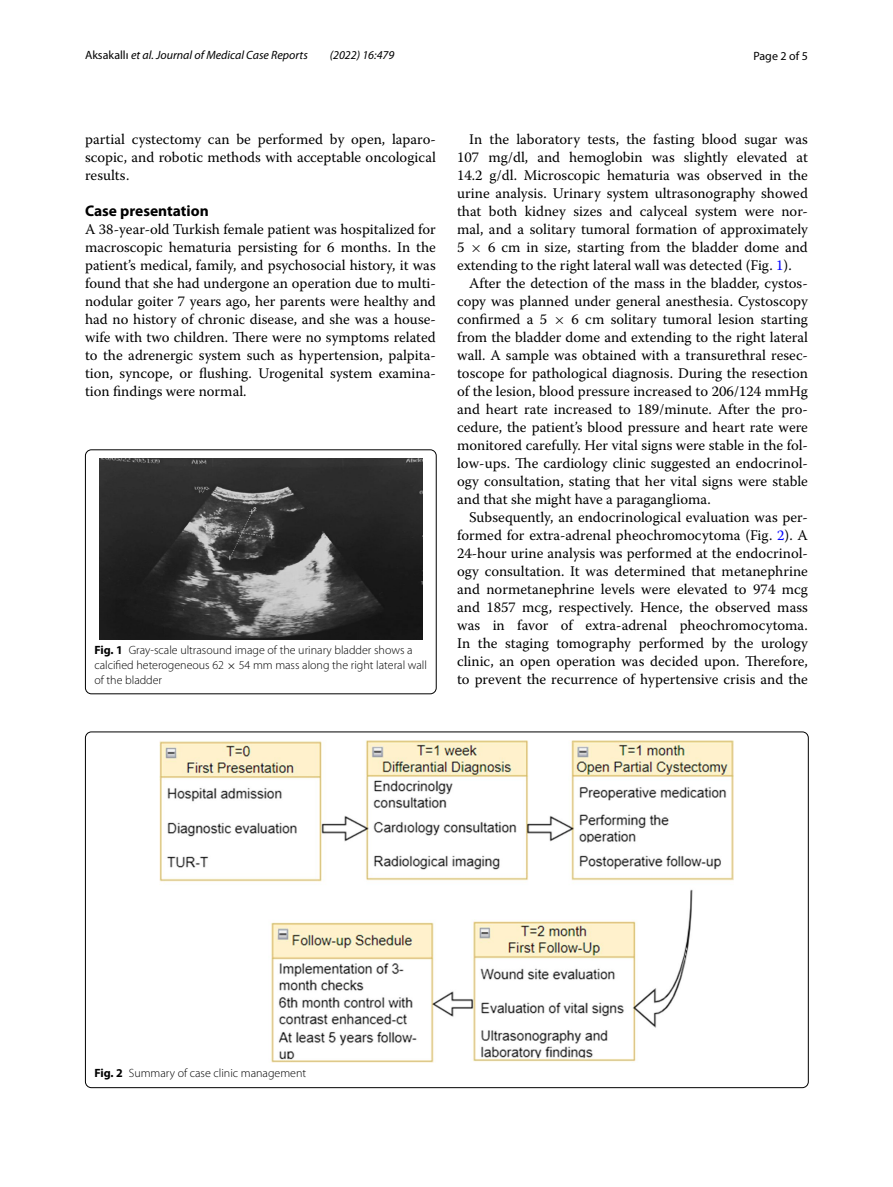
<style>
.page{position:relative;width:893px;height:1187px;background:#fff}
.page>*{position:absolute;margin:0;border:0;box-sizing:border-box;transform-origin:0 0}
.t1{font:700 15.45px "Myriad Pro";color:#000}
.t2{font:14.7px/18px "Warnock Pro";color:#000;text-align:justify}
.t3{font:300 12px/15px "Myriad Pro";color:#000}
.t4{font:italic 12px "Myriad Pro";color:#000}
.t5{font:12px "Myriad Pro";color:#000}
.s1{font-style:normal}
.s2{font-weight:700}
.s3{font-family:"MTSY";font-weight:400}
.s4{font-family:"MTSY"}
.s5{color:#00f}
</style>
<div class="page">
<img style="left:99px;top:459px;width:323px;height:180px">
<div style="left:85px;top:449px;width:351px;height:245px;border:1px solid #000;border-radius:6px"></div>
<img style="left:160px;top:740px;width:574px;height:321px">
<p class="t4" style="left:85px;top:48px;width:224px"><span class="s1">Aksakallı</span> et al. Journal of Medical Case Reports</p>
<p class="t4" style="left:330px;top:48px;width:66px">(2022) 16:479</p>
<p class="t5" style="left:753px;top:48px;width:56px">Page 2 of 5</p>
<p class="t2" style="left:85px;top:130px;width:352px">partial cystectomy can be performed by open, laparo&shy;scopic, and robotic methods with acceptable oncological results.</p>
<p class="t1" style="left:85px;top:200px;width:125px">Case presentation</p>
<p class="t2" style="left:85px;top:220px;width:352px">A 38-year-old Turkish female patient was hospitalized for macroscopic hematuria persisting for 6 months. In the patient’s medical, family, and psychosocial history, it was found that she had undergone an operation due to multi&shy;nodular goiter 7 years ago, her parents were healthy and had no history of chronic disease, and she was a house&shy;wife with two children. There were no symptoms related to the adrenergic system such as hypertension, palpita&shy;tion, syncope, or flushing. Urogenital system examina&shy;tion findings were normal.</p>
<p class="t3" style="left:94px;top:643px;width:334px"><span class="s2">Fig. 1</span> Gray-scale ultrasound image of the urinary bladder shows a calcified heterogeneous 62 <span class="s3">×</span> 54 mm mass along the right lateral wall of the bladder</p>
<p class="t2" style="left:457px;top:130px;width:352px;text-indent:12px">In the laboratory tests, the fasting blood sugar was 107 mg/dl, and hemoglobin was slightly elevated at 14.2 g/dl. Microscopic hematuria was observed in the urine analysis. Urinary system ultrasonography showed that both kidney sizes and calyceal system were nor&shy;mal, and a solitary tumoral formation of approximately 5 <span class="s4">×</span> 6 cm in size, starting from the bladder dome and extending to the right lateral wall was detected (Fig. <span class="s5">1</span>).</p>
<p class="t2" style="left:457px;top:274px;width:352px;text-indent:12px">After the detection of the mass in the bladder, cystos&shy;copy was planned under general anesthesia. Cystoscopy confirmed a 5 <span class="s4">×</span> 6 cm solitary tumoral lesion starting from the bladder dome and extending to the right lateral wall. A sample was obtained with a transurethral resec&shy;toscope for pathological diagnosis. During the resection of the lesion, blood pressure increased to 206/124 mmHg and heart rate increased to 189/minute. After the pro&shy;cedure, the patient’s blood pressure and heart rate were monitored carefully. Her vital signs were stable in the fol&shy;low-ups. The cardiology clinic suggested an endocrinol&shy;ogy consultation, stating that her vital signs were stable and that she might have a paraganglioma.</p>
<p class="t2" style="left:457px;top:508px;width:352px;text-indent:12px">Subsequently, an endocrinological evaluation was per&shy;formed for extra-adrenal pheochromocytoma (Fig. <span class="s5">2</span>). A 24-hour urine analysis was performed at the endocrinol&shy;ogy consultation. It was determined that metanephrine and normetanephrine levels were elevated to 974 mcg and 1857 mcg, respectively. Hence, the observed mass was in favor of extra-adrenal pheochromocytoma.<br>In the staging tomography performed by the urology clinic, an open operation was decided upon. Therefore, to prevent the recurrence of hypertensive crisis and the</p>
<p class="t3" style="left:94px;top:1065px;width:213px"><span class="s2">Fig. 2</span> Summary of case clinic management</p>
</div>
